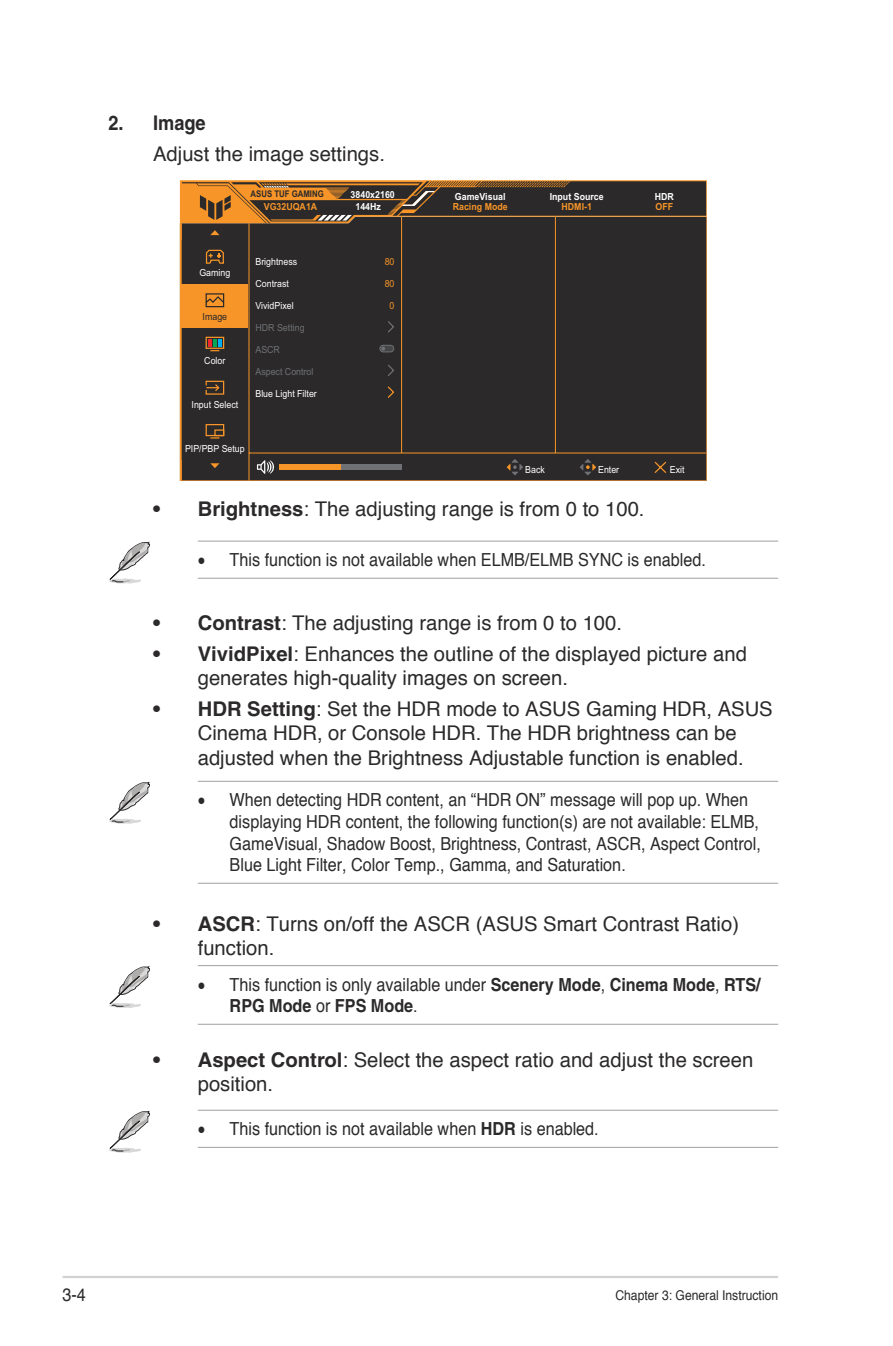
<style>
.page{position:relative;width:893px;height:1346px;background:#fff}
.page>*{position:absolute;margin:0;border:0;box-sizing:border-box;transform-origin:0 0}
.t1{font:20.25px/24.3px "Helvetica";color:#2b292a}
.t2{font:700 20.25px "Helvetica";color:#2b292a}
.t3{font:700 20.25px "Helvetica";color:#2b292a;scale:.9 1}
.t4{font:18px/21.6px "Helvetica";color:#2b292a;scale:.9 1}
.t5{font:700 18px/21.6px "Helvetica";color:#2b292a;scale:.9 1}
.t6{font:13.5px "Helvetica";color:#2b292a;scale:.9 1}
.t7{font:9.67px "Arial";color:#fff;scale:.91 1}
.t8{font:700 9.67px "Arial";color:#fff;scale:.91 1}
.t9{font:700 9.67px "Arial";color:#f79528;scale:.91 1}
.t10{font:9.67px "Arial";color:#6f7174;scale:.91 1}
.t11{font:9.67px "Arial";color:#2b292a;scale:.91 1}
.t12{font:9.67px "Arial";color:#f79528;scale:.91 1}
.t13{font:700 9.22px "Arial";color:#2b292a;scale:.85 1}
.s1{font-weight:700}
.s2{font-weight:400}
</style>
<div class="page">
<hr style="left:63px;top:1276px;width:715px;height:2px;background:#d1d2d4">
<div style="left:182px;top:223px;width:525px;height:258px;background:#2b292a"></div>
<svg style="left:180px;top:180px;width:527px;height:43px;background:#65492d"></svg>
<svg style="left:257px;top:460px;width:17px;height:14px"></svg>
<div style="left:279px;top:464px;width:123px;height:6px;background:#6f7174"></div>
<div style="left:279px;top:464px;width:62px;height:6px;background:#f79528"></div>
<div style="left:182px;top:240px;width:66px;height:44px;background:#2b292a"></div>
<div style="left:182px;top:284px;width:66px;height:44px;background:#f79528"></div>
<div style="left:182px;top:328px;width:66px;height:44px;background:#2b292a"></div>
<div style="left:182px;top:372px;width:66px;height:44px;background:#2b292a"></div>
<div style="left:182px;top:416px;width:66px;height:44px;background:#2b292a"></div>
<svg style="left:205px;top:230px;width:20px;height:238px"></svg>
<div style="left:249px;top:250px;width:152px;height:22px;background:#2b292a"></div>
<div style="left:249px;top:272px;width:152px;height:22px;background:#2b292a"></div>
<div style="left:249px;top:294px;width:152px;height:22px;background:#2b292a"></div>
<div style="left:249px;top:316px;width:152px;height:22px;background:#2b292a"></div>
<svg style="left:388px;top:321px;width:6px;height:12px"></svg>
<div style="left:249px;top:359px;width:152px;height:22px;background:#2b292a"></div>
<svg style="left:388px;top:364px;width:6px;height:12px"></svg>
<div style="left:249px;top:381px;width:152px;height:22px;background:#2b292a"></div>
<svg style="left:387px;top:386px;width:7px;height:12px"></svg>
<div style="left:249px;top:338px;width:152px;height:21px;background:#2b292a"></div>
<div style="left:380px;top:345px;width:14px;height:7px;background:#454647;border-radius:3px"></div>
<svg style="left:381px;top:347px;width:4px;height:3px"></svg>
<div style="left:379px;top:345px;width:15px;height:7px;border:1px solid #6f7174;border-radius:3px"></div>
<svg style="left:507px;top:459px;width:16px;height:16px"></svg>
<svg style="left:580px;top:459px;width:16px;height:16px"></svg>
<svg style="left:653px;top:461px;width:14px;height:13px"></svg>
<hr style="left:249px;top:453px;width:457px;height:1px;background:#f79528">
<hr style="left:555px;top:216px;width:1px;height:237px;background:#f79528">
<hr style="left:401px;top:216px;width:1px;height:237px;background:#f79528">
<hr style="left:249px;top:223px;width:1px;height:258px;background:#f79528">
<hr style="left:180px;top:223px;width:2px;height:258px;background:#f79528">
<hr style="left:198px;top:540px;width:580px;height:2px;background:#a9abad">
<hr style="left:198px;top:578px;width:580px;height:1px;background:#a9abad">
<svg style="left:109px;top:542px;width:41px;height:42px"></svg>
<hr style="left:198px;top:781px;width:580px;height:1px;background:#a9abad">
<hr style="left:198px;top:883px;width:580px;height:1px;background:#a9abad">
<svg style="left:109px;top:782px;width:41px;height:42px"></svg>
<hr style="left:198px;top:965px;width:580px;height:1px;background:#a9abad">
<hr style="left:198px;top:1024px;width:580px;height:1px;background:#a9abad">
<svg style="left:109px;top:966px;width:41px;height:42px"></svg>
<hr style="left:198px;top:1109px;width:580px;height:2px;background:#a9abad">
<hr style="left:198px;top:1147px;width:580px;height:1px;background:#a9abad">
<svg style="left:109px;top:1111px;width:41px;height:42px"></svg>
<p class="t3" style="left:108px;top:115px;width:110px">2. Image</p>
<p class="t1" style="left:153px;top:141px;width:233px">Adjust the image settings.</p>
<p class="t13" style="left:251px;top:190px;width:88px">ASUS TUF GAMING</p>
<p class="t9" style="left:264px;top:203px;width:60px">VG32UQA1A</p>
<p class="t9" style="left:453px;top:203px;width:62px">Racing Mode</p>
<p class="t8" style="left:351px;top:191px;width:50px">3840x2160</p>
<p class="t8" style="left:455px;top:193px;width:57px">GameVisual</p>
<p class="t8" style="left:355px;top:203px;width:30px">144Hz</p>
<p class="t7" style="left:199px;top:269px;width:36px">Gaming</p>
<p class="t11" style="left:203px;top:313px;width:29px">Image</p>
<p class="t7" style="left:204px;top:357px;width:25px">Color</p>
<p class="t7" style="left:192px;top:401px;width:53px">Input Select</p>
<p class="t7" style="left:185px;top:445px;width:67px">PIP/PBP Setup</p>
<p class="t7" style="left:255px;top:258px;width:47px">Brightness</p>
<p class="t7" style="left:255px;top:280px;width:38px">Contrast</p>
<p class="t7" style="left:255px;top:302px;width:43px">VividPixel</p>
<p class="t10" style="left:255px;top:324px;width:56px">HDR Setting</p>
<p class="t10" style="left:255px;top:346px;width:28px">ASCR</p>
<p class="t10" style="left:255px;top:368px;width:65px">Aspect Control</p>
<p class="t7" style="left:255px;top:390px;width:69px">Blue Light Filter</p>
<p class="t12" style="left:385px;top:258px;width:12px">80</p>
<p class="t12" style="left:385px;top:280px;width:12px">80</p>
<p class="t12" style="left:390px;top:302px;width:7px">0</p>
<p class="t8" style="left:550px;top:193px;width:61px">Input Source</p>
<p class="t9" style="left:561px;top:203px;width:35px">HDMI-1</p>
<p class="t8" style="left:655px;top:193px;width:23px">HDR</p>
<p class="t9" style="left:655px;top:203px;width:21px">OFF</p>
<p class="t7" style="left:525px;top:465px;width:23px">Back</p>
<p class="t7" style="left:598px;top:465px;width:25px">Enter</p>
<p class="t7" style="left:670px;top:465px;width:18px">Exit</p>
<p class="t2" style="left:153px;top:496px;width:14px">•฀</p>
<p class="t1" style="left:198px;top:496px;width:448px"><span class="s1">Brightness</span>: The adjusting range is from 0 to 100.</p>
<p class="t4" style="left:198px;top:548px;width:566px">• This function is not available when ELMB/ELMB SYNC is enabled.</p>
<p class="t2" style="left:153px;top:611px;width:14px">•฀</p>
<p class="t1" style="left:198px;top:610px;width:426px"><span class="s1">Contrast</span>: The adjusting range is from 0 to 100.</p>
<p class="t2" style="left:153px;top:641px;width:14px">•฀</p>
<p class="t1" style="left:198px;top:641px;width:551px"><span class="s1">VividPixel</span>: Enhances the outline of the displayed picture and generates high-quality images on screen.</p>
<p class="t2" style="left:153px;top:696px;width:14px">•฀</p>
<p class="t1" style="left:198px;top:696px;width:577px"><span class="s1">HDR Setting</span>: Set the HDR mode to ASUS Gaming HDR, ASUS<br>Cinema HDR, or Console HDR. The HDR brightness can be adjusted when the Brightness Adjustable function is enabled.</p>
<p class="t4" style="left:230px;top:789px;width:592px;text-indent:-32px">• When detecting HDR content, an “HDR ON” message will pop up. When displaying HDR content, the following function(s) are not available: ELMB, GameVisual, Shadow Boost, Brightness, Contrast, ASCR, Aspect Control, Blue Light Filter, Color Temp., Gamma, and Saturation.</p>
<p class="t2" style="left:153px;top:911px;width:14px">•฀</p>
<p class="t1" style="left:198px;top:911px;width:543px"><span class="s1">ASCR</span>: Turns on/off the ASCR (ASUS Smart Contrast Ratio) function.</p>
<p class="t5" style="left:230px;top:975px;width:592px;text-indent:-32px">• <span class="s2">This function is only available under</span> Scenery Mode<span class="s2">,</span> Cinema Mode<span class="s2">,</span> RTS/<br>RPG Mode <span class="s2">or</span> FPS Mode<span class="s2">.</span></p>
<p class="t2" style="left:153px;top:1047px;width:14px">•฀</p>
<p class="t1" style="left:198px;top:1047px;width:557px"><span class="s1">Aspect Control</span>: Select the aspect ratio and adjust the screen position.</p>
<p class="t4" style="left:198px;top:1120px;width:447px">• This function is not available when <span class="s1">HDR</span> is enabled.</p>
<p class="t4" style="left:63px;top:1285px;width:28px">3-4</p>
<p class="t6" style="left:615px;top:1290px;width:182px">Chapter 3: General Instruction</p>
</div>
